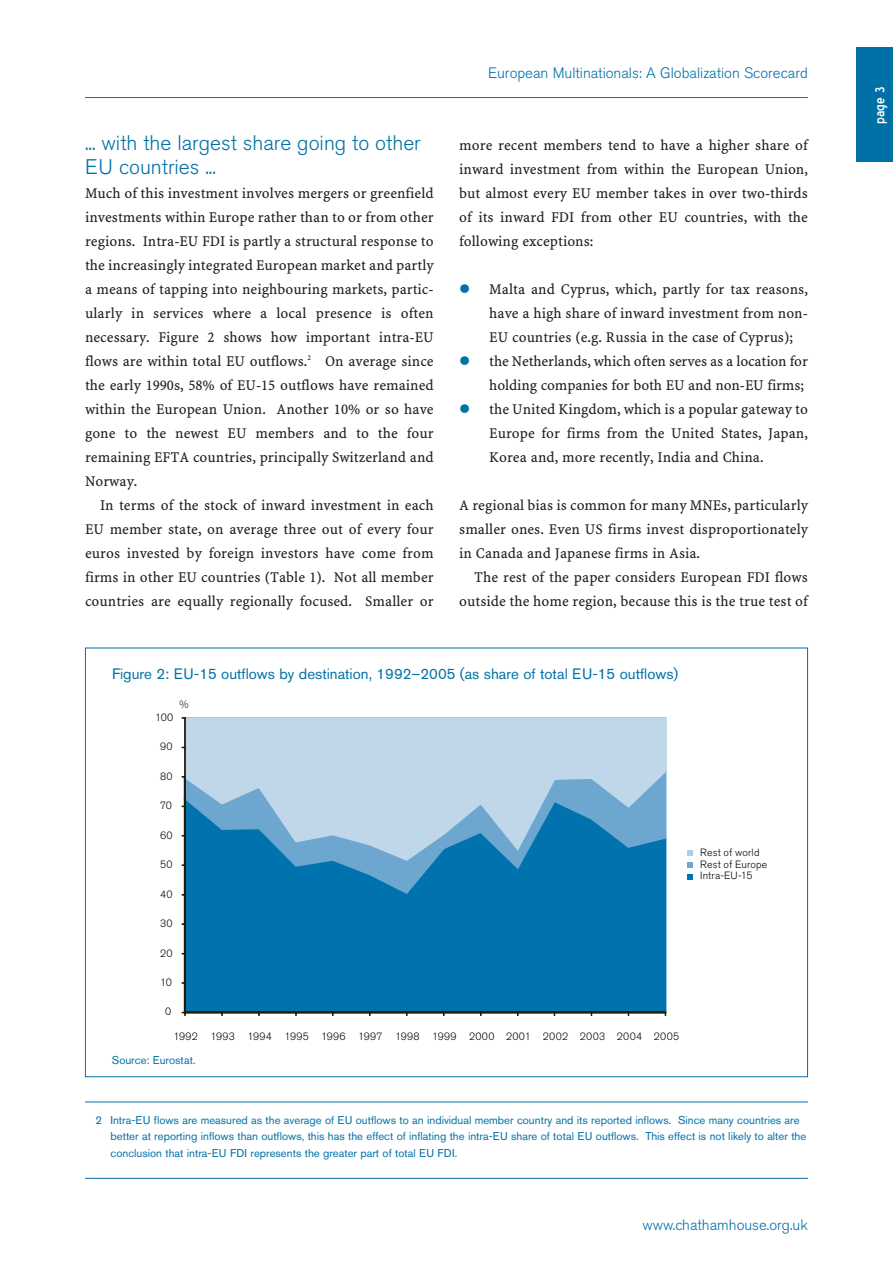
<style>
.page{position:relative;width:893px;height:1263px;background:#fff}
.page>*{position:absolute;margin:0;border:0;box-sizing:border-box;transform-origin:0 0}
.t1{font:300 21px/24px "Akzidenz Grotesk BE";color:#0071a7}
.t2{font:16.5px "Blue Highway";color:#fff}
.t3{font:15px/24px "Minion Web Pro";color:#231f20;text-align:justify}
.t4{font:15px "Akzidenz Grotesk BE";color:#0071a7}
.t5{font:300 15px "Akzidenz Grotesk BE";color:#0071a7}
.t6{font:11.25px/16.5px "Akzidenz Grotesk BE";color:#0071a7}
.t7{font:300 10.5px/11.6px "Akzidenz Grotesk BE";letter-spacing:.02em;color:#050504}
.t8{font:300 10.5px "Akzidenz Grotesk BE";color:#231f20}
</style>
<div class="page">
<div style="left:856px;top:47px;width:37px;height:115px;background:#0071a7"></div>
<hr style="left:85px;top:1101px;width:723px;height:1px;background:#0071a7">
<hr style="left:85px;top:97px;width:723px;height:1px;background:#0071a7">
<hr style="left:85px;top:1178px;width:723px;height:1px;background:#0071a7">
<div style="left:183px;top:895px;width:484px;height:119px;background:#0073ae"></div>
<svg style="left:183px;top:862px;width:484px;height:33px"></svg>
<svg style="left:183px;top:717px;width:484px;height:145px"></svg>
<hr style="left:628px;top:1011px;width:37px;height:2px;background:#050504">
<hr style="left:591px;top:1011px;width:37px;height:2px;background:#050504">
<hr style="left:554px;top:1011px;width:37px;height:2px;background:#050504">
<hr style="left:517px;top:1011px;width:37px;height:2px;background:#050504">
<hr style="left:480px;top:1011px;width:37px;height:2px;background:#050504">
<hr style="left:443px;top:1011px;width:37px;height:2px;background:#050504">
<hr style="left:406px;top:1011px;width:37px;height:2px;background:#050504">
<hr style="left:369px;top:1011px;width:37px;height:2px;background:#050504">
<hr style="left:332px;top:1011px;width:37px;height:2px;background:#050504">
<hr style="left:296px;top:1011px;width:36px;height:2px;background:#050504">
<hr style="left:259px;top:1011px;width:37px;height:2px;background:#050504">
<hr style="left:222px;top:1011px;width:37px;height:2px;background:#050504">
<hr style="left:185px;top:1011px;width:37px;height:2px;background:#050504">
<hr style="left:184px;top:718px;width:2px;height:294px;background:#251a05">
<svg style="left:182px;top:776px;width:2px;height:22px"></svg>
<hr style="left:185px;top:1012px;width:480px;height:1px;background:#251a05">
<svg style="left:687px;top:851px;width:5px;height:5px"></svg>
<svg style="left:687px;top:862px;width:5px;height:6px"></svg>
<svg style="left:687px;top:874px;width:5px;height:5px"></svg>
<h1 class="t1" style="left:85px;top:132px;width:337px">... with the largest share going to other<br>EU countries ...</h1>
<p class="t3" style="left:85px;top:181px;width:350px">Much of this investment involves mergers or greenfield investments within Europe rather than to or from other regions. Intra-EU FDI is partly a structural response to the increasingly integrated European market and partly a means of tapping into neighbouring markets, partic&shy;ularly in services where a local presence is often necessary. Figure 2 shows how important intra-EU flows are within total EU outflows.<sup>2</sup> On average since the early 1990s, 58% of EU-15 outflows have remained within the European Union. Another 10% or so have gone to the newest EU members and to the four remaining EFTA countries, principally Switzerland and Norway.</p>
<p class="t3" style="left:85px;top:493px;width:350px;text-indent:15px">In terms of the stock of inward investment in each EU member state, on average three out of every four euros invested by foreign investors have come from firms in other EU countries (Table 1). Not all member countries are equally regionally focused. Smaller or</p>
<p class="t5" style="left:488px;top:66px;width:321px">European Multinationals: A Globalization Scorecard</p>
<p class="t3" style="left:459px;top:133px;width:350px">more recent members tend to have a higher share of inward investment from within the European Union, but almost every EU member takes in over two-thirds of its inward FDI from other EU countries, with the following exceptions:</p>
<p class="t3" style="left:489px;top:277px;width:320px;text-align:left">Malta and Cyprus, which, partly for tax reasons, have a high share of inward investment from non-EU countries (e.g. Russia in the case of Cyprus); the Netherlands, which often serves as a location for holding companies for both EU and non-EU firms; the United Kingdom, which is a popular gateway to Europe for firms from the United States, Japan, Korea and, more recently, India and China.</p>
<p class="t3" style="left:459px;top:493px;width:350px">A regional bias is common for many MNEs, particularly smaller ones. Even US firms invest disproportionately in Canada and Japanese firms in Asia.</p>
<p class="t3" style="left:459px;top:565px;width:350px;text-align:right">The rest of the paper considers European FDI flows outside the home region, because this is the true test of</p>
<p class="t4" style="left:112px;top:668px;width:568px">Figure 2: EU-15 outflows by destination, 1992–2005 (as share of total EU-15 outflows)</p>
<p class="t8" style="left:180px;top:699px;width:11px">%</p>
<p class="t7" style="left:155px;top:712px;width:20px">100</p>
<p class="t7" style="left:160px;top:742px;width:14px">90</p>
<p class="t7" style="left:160px;top:771px;width:14px">80</p>
<p class="t7" style="left:160px;top:801px;width:14px">70</p>
<p class="t7" style="left:160px;top:830px;width:14px">60</p>
<p class="t7" style="left:160px;top:859px;width:14px">50</p>
<p class="t7" style="left:160px;top:889px;width:14px">40</p>
<p class="t7" style="left:160px;top:918px;width:14px">30</p>
<p class="t7" style="left:160px;top:948px;width:14px">20</p>
<p class="t7" style="left:160px;top:977px;width:13px">10</p>
<p class="t7" style="left:165px;top:1007px;width:8px">0</p>
<p class="t7" style="left:173px;top:1031px;width:507px">1992 1993 1994 1995 1996 1997 1998 1999 2000 2001 2002 2003 2004 2005</p>
<p class="t6" style="left:112px;top:1053px;width:85px">Source: Eurostat.</p>
<p class="t7" style="left:700px;top:848px;width:69px">Rest of world<br>Rest of Europe<br>Intra-EU-15</p>
<p class="t6" style="left:111px;top:1113px;width:697px;text-indent:-15px">2 Intra-EU flows are measured as the average of EU outflows to an individual member country and its reported inflows. Since many countries are better at reporting inflows than outflows, this has the effect of inflating the intra-EU share of total EU outflows. This effect is not likely to alter the conclusion that intra-EU FDI represents the greater part of total EU FDI.</p>
<p class="t5" style="left:642px;top:1218px;width:167px">www.chathamhouse.org.uk</p>
<p class="t2" style="left:873px;top:124px;width:38px;rotate:-90deg">page 3</p>
</div>
